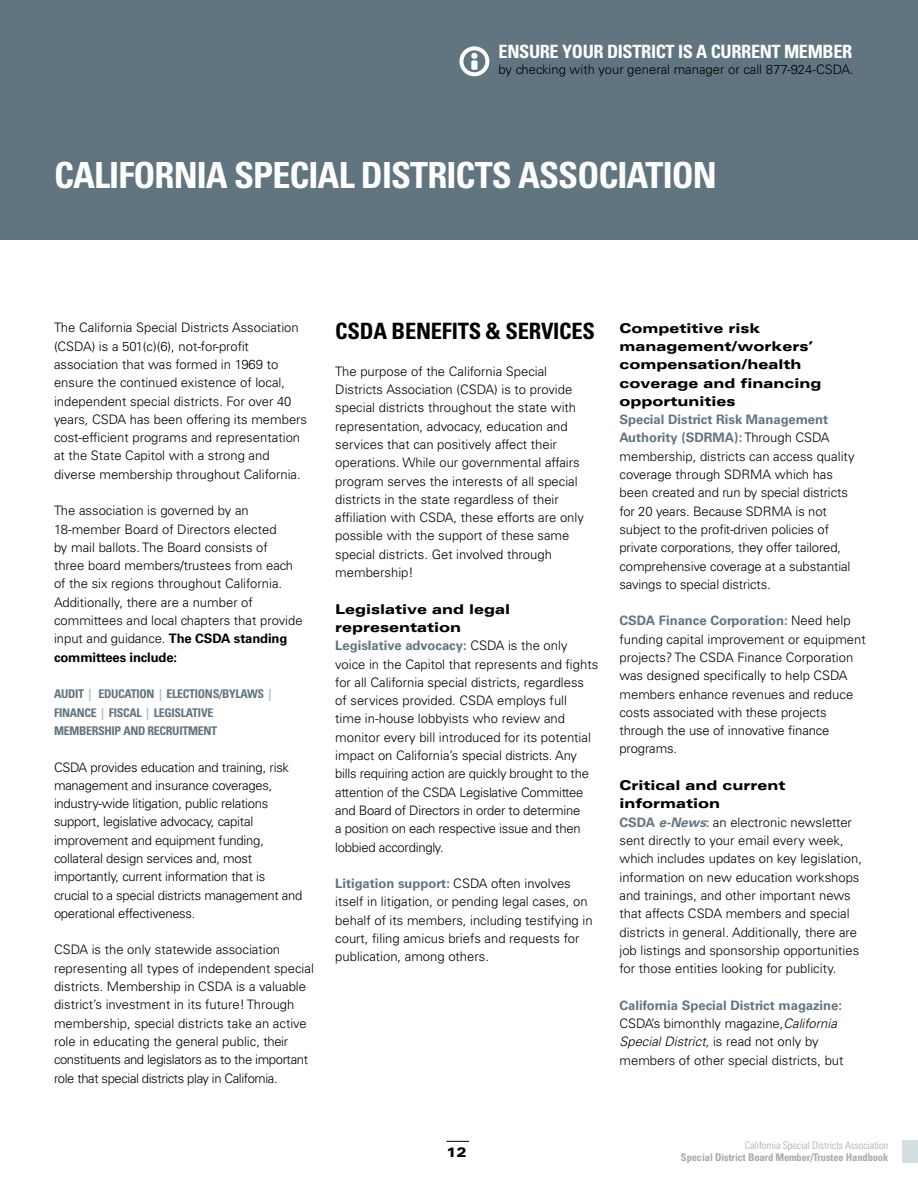
<style>
.page{position:relative;width:918px;height:1188px;background:#fff}
.page>*{position:absolute;margin:0;border:0;box-sizing:border-box;transform-origin:0 0}
.t1{font:700 condensed 36px "Univers LT Std";letter-spacing:-.025em;color:#fff}
.t2{font:700 condensed 22.5px "Univers LT Std";letter-spacing:-.01em;color:#000}
.t3{font:700 condensed 18.3px "Univers LT Std";letter-spacing:-.02em;color:#fff}
.t4{font:900 expanded 13.5px/18.3px "Univers LT Std";color:#000}
.t5{font:300 13.05px/18.3px "Univers LT Std";color:#000}
.t6{font:300 13.05px/18.3px "Univers LT Std";letter-spacing:-.02em;color:#000}
.t7{font:700 condensed 12px "Univers LT Std";letter-spacing:-.025em;color:#617580}
.t8{font:700 condensed 12px "Univers LT Std";color:#afbdc5}
.t9{font:700 condensed 10.5px "Univers LT Std";letter-spacing:-.01em;color:#a7a9ac}
.t10{font:300 condensed 10.5px "Univers LT Std";letter-spacing:-.01em;color:#a7a9ac}
.s1{font-weight:700}
.s2{color:#afbdc5}
.s3{font-weight:700;color:#617580}
.s4{font-weight:700;font-style:italic;color:#617580}
.s5{font-style:italic}
</style>
<div class="page">
<div style="left:902px;top:1140px;width:16px;height:22px;background:#d5dee3"></div>
<div style="left:0;top:0;width:918px;height:239px;background:#617580"></div>
<svg style="left:459px;top:46px;width:30px;height:30px"></svg>
<div style="left:471px;top:60px;width:6px;height:10px;background:#fff"></div>
<svg style="left:447px;top:1141px;width:22px;height:1px"></svg>
<h3 class="t3" style="left:499px;top:41px;width:32px">ENSURE</h3>
<h3 class="t3" style="left:562px;top:41px;width:21px">YOUR</h3>
<h3 class="t3" style="left:607px;top:41px;width:10px">DISTRICT</h3>
<h3 class="t3" style="left:678px;top:41px;width:44px">IS ACURRE</h3>
<h3 class="t3" style="left:760px;top:41px;width:37px">NT MEMBER</h3>
<p class="t5" style="left:499px;top:60px;width:357px">by checking with your general manager or call 877-924-CSDA.</p>
<h1 class="t1" style="left:54px;top:153px;width:660px">CALIFORNIA SPECIAL DISTRICTS ASSOCIATION</h1>
<p class="t5" style="left:54px;top:319px;width:255px">The California Special Districts Association (CSDA) is a 501(c)(6), not-for-profit association that was formed in 1969 to ensure the continued existence of local, independent special districts. For over 40 years, CSDA has been offering its members cost-efficient programs and representation at the State Capitol with a strong and diverse membership throughout California.</p>
<p class="t5" style="left:54px;top:502px;width:250px">The association is governed by an 18-member Board of Directors elected<br>by mail ballots. The Board consists of<br>three board members/trustees from each of the six regions throughout California.<br>Additionally, there are a number of committees and local chapters that provide input and guidance. <span class="s1">The CSDA standing committees include:</span></p>
<p class="t7" style="left:54px;top:687px;width:14px">AUDIT</p>
<p class="t7" style="left:89px;top:687px;width:23px"><span class="s2">|</span> EDUCATIO</p>
<p class="t7" style="left:147px;top:687px;width:32px">N <span class="s2">|</span> ELECTIO</p>
<p class="t7" style="left:205px;top:687px;width:39px">NS/BYLAWS</p>
<p class="t8" style="left:269px;top:687px;width:4px">|</p>
<p class="t7" style="left:54px;top:705px;width:67px">FINANCE <span class="s2">|</span> FISCAL</p>
<p class="t7" style="left:146px;top:705px;width:31px"><span class="s2">|</span> LEGISLATI</p>
<p class="t7" style="left:201px;top:705px;width:13px">VE</p>
<p class="t7" style="left:54px;top:723px;width:18px">MEMBERS</p>
<p class="t7" style="left:105px;top:723px;width:57px">HIP AND RECRUITME</p>
<p class="t7" style="left:203px;top:723px;width:13px">NT</p>
<p class="t6" style="left:54px;top:758px;width:250px">CSDA provides education and training, risk management and insurance coverages, industry-wide litigation, public relations support, legislative advocacy, capital improvement and equipment funding, collateral design services and, most importantly, current information that is crucial to a special districts management and operational effectiveness.</p>
<p class="t5" style="left:54px;top:941px;width:261px">CSDA is the only statewide association representing all types of independent special districts. Membership in CSDA is a valuable district’s investment in its future! Through membership, special districts take an active role in educating the general public, their constituents and legislators as to the important role that special districts play in California.</p>
<h2 class="t2" style="left:335px;top:317px;width:107px">CSDA BENEFITS</h2>
<h2 class="t2" style="left:486px;top:317px;width:79px">&amp; SERVICES</h2>
<p class="t5" style="left:335px;top:362px;width:250px">The purpose of the California Special Districts Association (CSDA) is to provide special districts throughout the state with representation, advocacy, education and services that can positively affect their operations. While our governmental affairs program serves the interests of all special districts in the state regardless of their affiliation with CSDA, these efforts are only possible with the support of these same special districts. Get involved through membership!</p>
<p class="t4" style="left:335px;top:600px;width:177px">Legislative and legal representation</p>
<p class="t6" style="left:335px;top:637px;width:264px"><span class="s3">Legislative advocacy:</span> CSDA is the only voice in the Capitol that represents and fights for all California special districts, regardless of services provided. CSDA employs full<br>time in-house lobbyists who review and monitor every bill introduced for its potential impact on California’s special districts. Any bills requiring action are quickly brought to the attention of the CSDA Legislative Committee and Board of Directors in order to determine<br>a position on each respective issue and then lobbied accordingly.</p>
<p class="t5" style="left:335px;top:874px;width:259px"><span class="s3">Litigation support:</span> CSDA often involves itself in litigation, or pending legal cases, on behalf of its members, including testifying in court, filing amicus briefs and requests for publication, among others.</p>
<p class="t4" style="left:620px;top:319px;width:203px">Competitive risk management/workers’ compensation/health coverage and financing opportunities</p>
<p class="t5" style="left:620px;top:410px;width:237px"><span class="s3">Special District Risk Management Authority (SDRMA):</span> Through CSDA membership, districts can access quality coverage through SDRMA which has been created and run by special districts for 20 years. Because SDRMA is not subject to the profit-driven policies of private corporations, they offer tailored, comprehensive coverage at a substantial savings to special districts.</p>
<p class="t5" style="left:620px;top:612px;width:248px"><span class="s3">CSDA Finance Corporation:</span> Need help funding capital improvement or equipment projects? The CSDA Finance Corporation was designed specifically to help CSDA members enhance revenues and reduce costs associated with these projects through the use of innovative finance programs.</p>
<p class="t4" style="left:620px;top:776px;width:168px">Critical and current information</p>
<p class="t5" style="left:620px;top:813px;width:244px"><span class="s3">CSDA</span> <span class="s4">e-News</span><span class="s3">:</span> an electronic newsletter sent directly to your email every week, which includes updates on key legislation, information on new education workshops and trainings, and other important news that affects CSDA members and special districts in general. Additionally, there are job listings and sponsorship opportunities for those entities looking for publicity.</p>
<p class="t5" style="left:620px;top:996px;width:226px"><span class="s3">California Special District magazine:<br></span>CSDA’s bimonthly magazine,<span class="s5">California Special District,</span> is read not only by members of other special districts, but</p>
<p class="t4" style="left:447px;top:1143px;width:21px">12</p>
<p class="t10" style="left:745px;top:1139px;width:145px">California Special Districts Association</p>
<p class="t9" style="left:681px;top:1150px;width:209px">SPECIAL DISTRICT BOARD MEMBER/TRUSTEE HANDBOOK</p>
</div>
